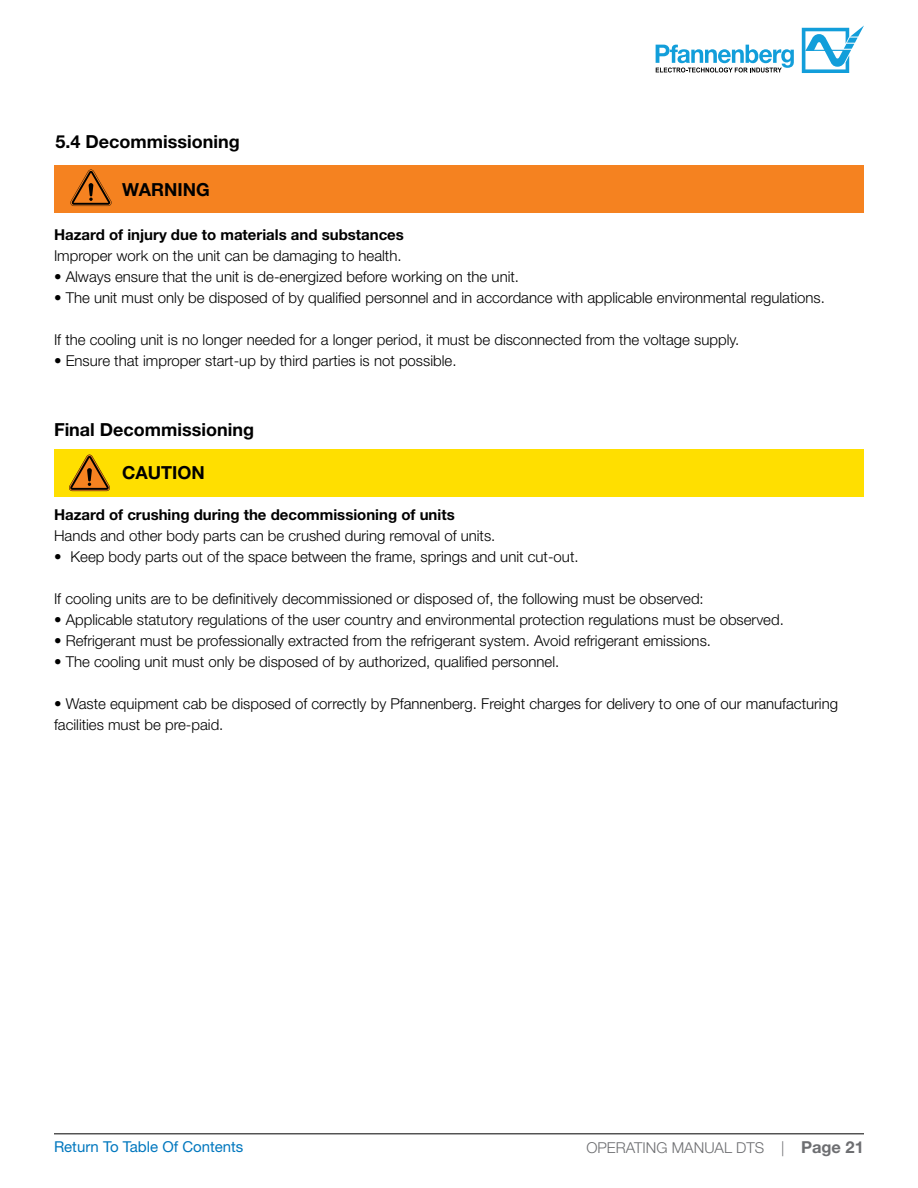
<style>
.page{position:relative;width:918px;height:1188px;background:#fff}
.page>*{position:absolute;margin:0;border:0;box-sizing:border-box;transform-origin:0 0}
.t1{font:700 18px "Helvetica Neue LT Std";color:#000}
.t2{font:300 15px/21px "Helvetica Neue LT Std";color:#000}
.t3{font:700 15px "Helvetica Neue LT Std";color:#000}
.t4{font:300 15px "Helvetica Neue LT Std";color:#6d6e71}
.t5{font:15px "Helvetica Neue LT Std";color:#0077be}
.s1{font-weight:700;font-size:16.5px}
</style>
<div class="page">
<hr style="left:54px;top:1133px;width:810px;height:1px;background:#000">
<svg style="left:802px;top:26px;width:62px;height:47px"></svg>
<svg style="left:656px;top:45px;width:138px;height:28px"></svg>
<div style="left:54px;top:165px;width:810px;height:48px;background:#f58220"></div>
<svg style="left:70px;top:170px;width:42px;height:36px"></svg>
<div style="left:54px;top:449px;width:810px;height:48px;background:#ffdf00"></div>
<svg style="left:69px;top:455px;width:41px;height:36px"></svg>
<p class="t1" style="left:56px;top:130px;width:186px">5.4 Decommissioning</p>
<p class="t1" style="left:122px;top:178px;width:89px">WARNING</p>
<p class="t3" style="left:54px;top:225px;width:351px">Hazard of injury due to materials and substances</p>
<p class="t2" style="left:54px;top:244px;width:349px">Improper work on the unit can be damaging to health.</p>
<p class="t2" style="left:54px;top:265px;width:467px">• Always ensure that the unit is de-energized before working on the unit.</p>
<p class="t2" style="left:54px;top:286px;width:773px">• The unit must only be disposed of by qualified personnel and in accordance with applicable environmental regulations.</p>
<p class="t2" style="left:54px;top:328px;width:687px">If the cooling unit is no longer needed for a longer period, it must be disconnected from the voltage supply.</p>
<p class="t2" style="left:54px;top:349px;width:404px">• Ensure that improper start-up by third parties is not possible.</p>
<p class="t1" style="left:54px;top:418px;width:202px">Final Decommissioning</p>
<p class="t1" style="left:122px;top:462px;width:84px">CAUTION</p>
<p class="t3" style="left:54px;top:505px;width:402px">Hazard of crushing during the decommissioning of units</p>
<p class="t2" style="left:54px;top:525px;width:443px">Hands and other body parts can be crushed during removal of units.</p>
<p class="t2" style="left:54px;top:546px;width:526px">• Keep body parts out of the space between the frame, springs and unit cut-out.</p>
<p class="t2" style="left:54px;top:588px;width:651px">If cooling units are to be definitively decommissioned or disposed of, the following must be observed:</p>
<p class="t2" style="left:54px;top:609px;width:731px">• Applicable statutory regulations of the user country and environmental protection regulations must be observed.</p>
<p class="t2" style="left:54px;top:630px;width:659px">• Refrigerant must be professionally extracted from the refrigerant system. Avoid refrigerant emissions.</p>
<p class="t2" style="left:54px;top:651px;width:507px">• The cooling unit must only be disposed of by authorized, qualified personnel.</p>
<p class="t2" style="left:54px;top:693px;width:786px">• Waste equipment cab be disposed of correctly by Pfannenberg. Freight charges for delivery to one of our manufacturing facilities must be pre-paid.</p>
<p class="t5" style="left:54px;top:1138px;width:191px">Return To Table Of Contents</p>
<p class="t4" style="left:586px;top:1138px;width:279px">OPERATING MANUAL DTS | <span class="s1">Page 21</span></p>
</div>
